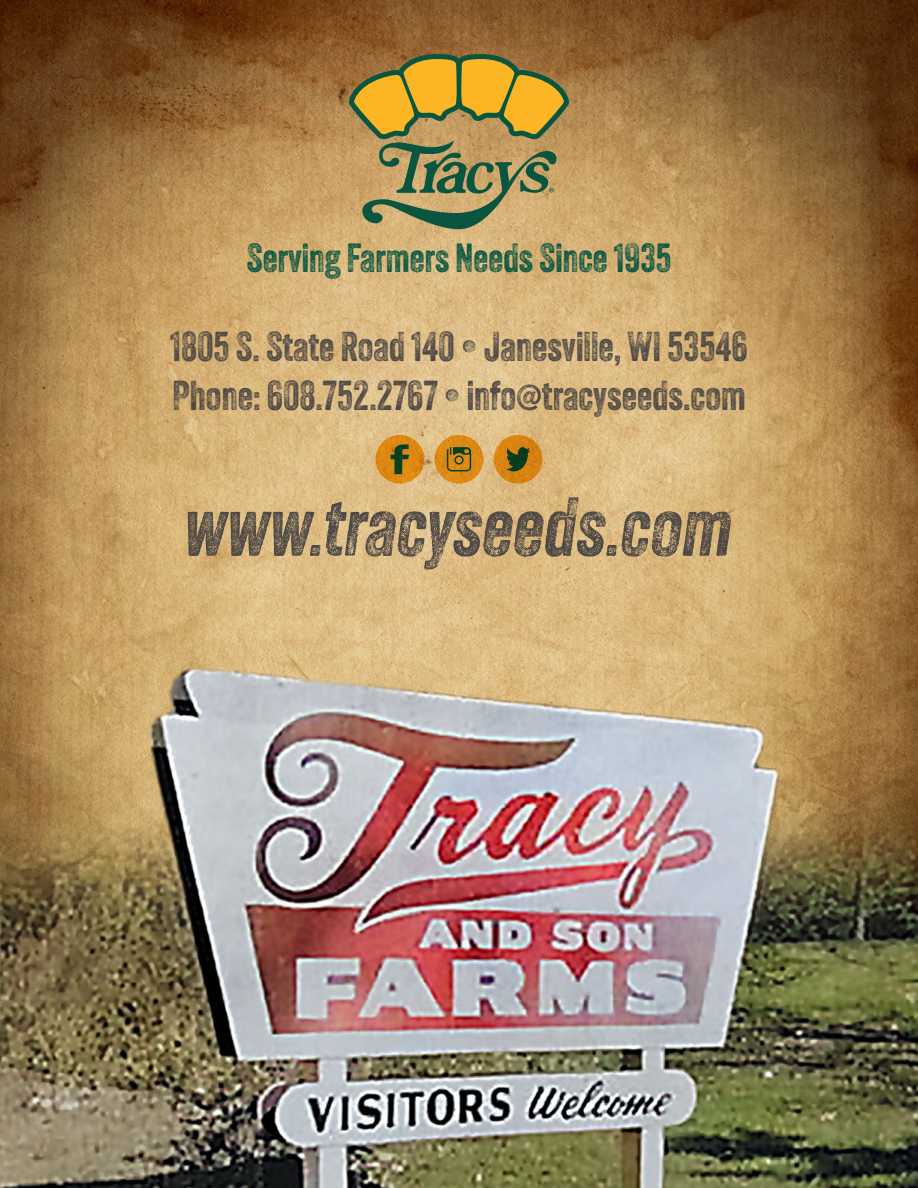
<style>
.page{position:relative;width:918px;height:1188px;background:#fff}
.page>*{position:absolute;margin:0;border:0;box-sizing:border-box;transform-origin:0 0}
.t1{font:italic 81px "Veneer Three";letter-spacing:.005em;color:#4e4845}
.t2{font:40.5px "Veneer Three";color:#4e4845}
.t3{font:39.45px "Veneer Three";color:#095641}
</style>
<div class="page">
<img style="left:0;top:0;width:918px;height:230px">
<img style="left:0;top:230px;width:918px;height:958px">
<svg style="left:349px;top:54px;width:220px;height:175px;background:#ab934c"></svg>
<svg style="left:376px;top:435px;width:48px;height:49px;background:#c1892d"></svg>
<svg style="left:435px;top:435px;width:48px;height:49px;background:#c88d2e"></svg>
<svg style="left:494px;top:435px;width:48px;height:49px;background:#b9832a"></svg>
<p class="t3" style="left:247px;top:234px;width:426px">Serving Farmers Needs Since 1935</p>
<p class="t2" style="left:170px;top:322px;width:579px">1805 S. State Road 140 • Janesville, WI 53546</p>
<p class="t2" style="left:172px;top:371px;width:575px">Phone: 608.752.2767 • info@tracyseeds.com</p>
<p class="t1" style="left:185px;top:478px;width:549px">www.tracyseeds.com</p>
</div>
